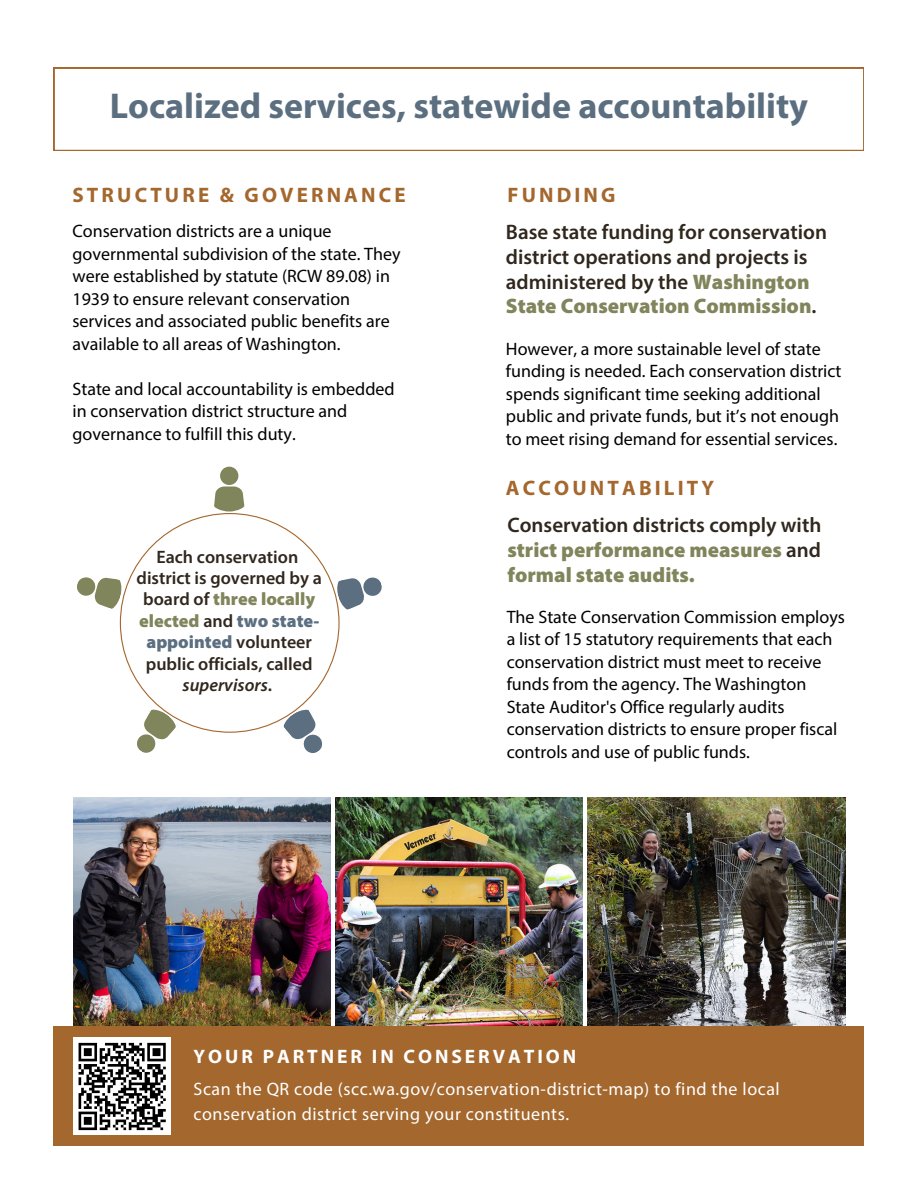
<style>
.page{position:relative;width:918px;height:1188px;background:#fff}
.page>*{position:absolute;margin:0;border:0;box-sizing:border-box;transform-origin:0 0}
.t1{font:700 36px "Myriad Pro";color:#5b6f80}
.t2{font:600 21px/24.8px "Myriad Pro";color:#30271d}
.t3{font:900 21px/24.8px "Myriad Pro";color:#81855c;text-align:justify}
.t4{font:700 21px "Myriad Pro";letter-spacing:.15em;color:#a4672d}
.t5{font:700 19.5px "Myriad Pro";letter-spacing:.15em;color:#fff}
.t6{font:18px/22.5px "Myriad Pro";color:#000}
.t7{font:600 18px/21.3px "Myriad Pro";color:#30271d;text-align:center}
.t8{font:18px/25.2px "Myriad Pro";letter-spacing:.03em;color:#fff}
.s1{font-weight:900;color:#81855c}
.s2{font-weight:900;color:#5b6f80}
.s3{font-style:italic}
.s4{font-weight:600;color:#30271d}
</style>
<div class="page">
<img style="left:73px;top:798px;width:258px;height:229px">
<img style="left:335px;top:798px;width:248px;height:229px">
<img style="left:587px;top:798px;width:258px;height:229px">
<div style="left:54px;top:1027px;width:810px;height:119px;background:#a4672d"></div>
<svg style="left:54px;top:68px;width:810px;height:83px"></svg>
<svg style="left:120px;top:513px;width:219px;height:219px"></svg>
<svg style="left:214px;top:467px;width:30px;height:45px"></svg>
<svg style="left:77px;top:575px;width:47px;height:35px"></svg>
<svg style="left:334px;top:575px;width:48px;height:36px"></svg>
<svg style="left:281px;top:706px;width:45px;height:47px"></svg>
<svg style="left:133px;top:706px;width:46px;height:47px"></svg>
<div style="left:73px;top:1038px;width:98px;height:97px;background:#fff"></div>
<svg style="left:78px;top:1042px;width:88px;height:89px"></svg>
<p class="t1" style="left:110px;top:91px;width:700px">Localized services, statewide accountability</p>
<p class="t4" style="left:73px;top:186px;width:335px">STRUCTURE &amp; GOVERNANCE</p>
<p class="t4" style="left:507px;top:186px;width:110px">FUNDING</p>
<p class="t6" style="left:73px;top:222px;width:330px">Conservation districts are a unique governmental subdivision of the state. They were established by statute (RCW 89.08) in 1939 to ensure relevant conservation services and associated public benefits are available to all areas of Washington.</p>
<p class="t6" style="left:73px;top:379px;width:324px">State and local accountability is embedded in conservation district structure and governance to fulfill this duty.</p>
<h2 class="t7" style="left:137px;top:548px;width:187px">Each conservation district is governed by a board of <span class="s1">three locally elected</span> and <span class="s2">two state&shy;appointed</span> volunteer public officials, called <span class="s3">supervisors</span>.</h2>
<h3 class="t2" style="left:506px;top:222px;width:323px">Base state funding for conservation district operations and projects is administered by the <span class="s1">Washington State Conservation Commission</span>.</h3>
<p class="t6" style="left:506px;top:339px;width:337px">However, a more sustainable level of state funding is needed. Each conservation district spends significant time seeking additional public and private funds, but it’s not enough to meet rising demand for essential services.</p>
<h4 class="t4" style="left:506px;top:479px;width:210px">ACCOUNTABILITY</h4>
<p class="t3" style="left:507px;top:515px;width:315px"><span class="s4">Conservation districts comply with </span>strict performance measures <span class="s4">and </span>formal state audits.</p>
<h2 class="t6" style="left:507px;top:607px;width:340px">The State Conservation Commission employs a list of 15 statutory requirements that each conservation district must meet to receive funds from the agency. The Washington State Auditor's Office regularly audits conservation districts to ensure proper fiscal controls and use of public funds.</h2>
<h3 class="t5" style="left:194px;top:1049px;width:384px">YOUR PARTNER IN CONSERVATION</h3>
<p class="t8" style="left:194px;top:1078px;width:588px">Scan the QR code (scc.wa.gov/conservation-district-map) to find the local conservation district serving your constituents.</p>
</div>
